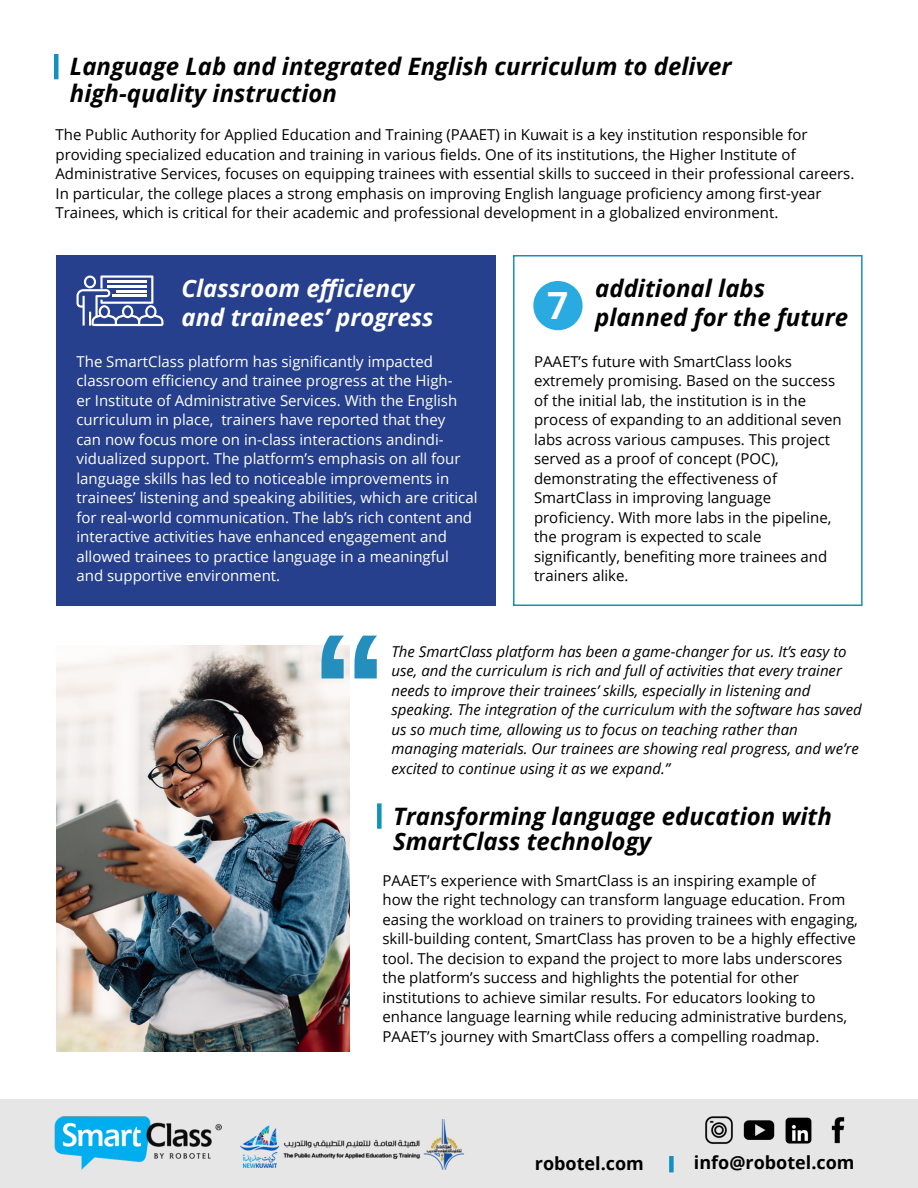
<style>
.page{position:relative;width:918px;height:1188px;background:#fff}
.page>*{position:absolute;margin:0;border:0;box-sizing:border-box;transform-origin:0 0}
._25pt_Size_Align_Center{font:700 37.5px "Roboto";color:#fff}
.t1{font:italic 700 24px "Open Sans";color:#000}
.t2{font:italic 700 24px/28.8px "Open Sans";color:#fff}
._10pt_Size_Align_Left__Bullets{font:700 18px "Open Sans";color:#000}
._25pt_Size_Align_Left{font:15px/19.5px "Open Sans";color:#000}
._25pt_Size_Align_Left-2{font:15px/19.5px "Open Sans";color:#fff}
._25pt_Size_Align_Left-3{font:italic 15px/19.5px "Open Sans";color:#000}
</style>
<div class="page">
<hr style="left:54px;top:54px;width:4px;height:25px;background:#1390be">
<div style="left:56px;top:256px;width:440px;height:350px;background:#26408d"></div>
<div style="left:513px;top:255px;width:350px;height:351px;border:2px solid #1390be"></div>
<div style="left:377px;top:803px;width:5px;height:26px;background:#1390be"></div>
<div style="left:533px;top:281px;width:50px;height:49px;background:#29abe2;border-radius:50%"></div>
<div style="left:0;top:1099px;width:918px;height:89px;background:#e6e6e6"></div>
<div style="left:669px;top:1156px;width:5px;height:16px;background:#1390be"></div>
<img style="left:240px;top:1119px;width:225px;height:51px">
<img style="left:54px;top:1117px;width:168px;height:53px">
<img style="left:705px;top:1116px;width:28px;height:28px">
<img style="left:743px;top:1120px;width:32px;height:20px">
<img style="left:785px;top:1117px;width:27px;height:27px">
<img style="left:831px;top:1117px;width:14px;height:27px">
<img style="left:56px;top:645px;width:293px;height:407px">
<svg style="left:322px;top:636px;width:55px;height:42px"></svg>
<svg style="left:77px;top:275px;width:87px;height:51px"></svg>
<hr style="left:116px;top:290px;width:31px;height:2px;background:#fff">
<hr style="left:113px;top:295px;width:34px;height:2px;background:#fff">
<hr style="left:108px;top:285px;width:39px;height:3px;background:#fff">
<hr style="left:108px;top:281px;width:39px;height:2px;background:#fff">
<p class="t1" style="left:70px;top:50px;width:663px">Language Lab and integrated English curriculum to deliver</p>
<p class="t1" style="left:70px;top:77px;width:269px">high-quality instruction</p>
<p class="_25pt_Size_Align_Left" style="left:56px;top:125px;width:754px">The Public Authority for Applied Education and Training (PAAET) in Kuwait is a key institution responsible for</p>
<p class="_25pt_Size_Align_Left" style="left:56px;top:144px;width:742px">providing specialized education and training in various fields. One of its institutions, the Higher Institute of</p>
<p class="_25pt_Size_Align_Left" style="left:56px;top:164px;width:800px">Administrative Services, focuses on equipping trainees with essential skills to succeed in their professional careers.<br>In particular, the college places a strong emphasis on improving English language proficiency among first-year<br>Trainees, which is critical for their academic and professional development in a globalized environment.</p>
<p class="t2" style="left:182px;top:274px;width:254px">Classroom efficiency and trainees’ progress</p>
<p class="_25pt_Size_Align_Left-2" style="left:76px;top:351px;width:403px">The SmartClass platform has significantly impacted classroom efficiency and trainee progress at the High-<br>er Institute of Administrative Services. With the English curriculum in place, trainers have reported that they<br>can now focus more on in-class interactions andindi&shy;vidualized support. The platform’s emphasis on all four language skills has led to noticeable improvements in trainees’ listening and speaking abilities, which are critical for real-world communication. The lab’s rich content and interactive activities have enhanced engagement and</p>
<p class="_25pt_Size_Align_Left-2" style="left:76px;top:546px;width:374px">allowed trainees to practice language in a meaningful and supportive environment.</p>
<p class="t1" style="left:595px;top:272px;width:172px">additional labs</p>
<p class="t1" style="left:595px;top:300px;width:255px">planned for the future</p>
<p class="_25pt_Size_Align_Left" style="left:534px;top:351px;width:260px">PAAET’s future with SmartClass looks</p>
<p class="_25pt_Size_Align_Left" style="left:534px;top:371px;width:309px">extremely promising. Based on the success of the initial lab, the institution is in the process of expanding to an additional seven labs across various campuses. This project served as a proof of concept (POC),</p>
<p class="_25pt_Size_Align_Left" style="left:534px;top:468px;width:245px">demonstrating the effectiveness of</p>
<p class="_25pt_Size_Align_Left" style="left:534px;top:488px;width:239px">SmartClass in improving language</p>
<p class="_25pt_Size_Align_Left" style="left:534px;top:507px;width:299px">proficiency. With more labs in the pipeline, the program is expected to scale</p>
<p class="_25pt_Size_Align_Left" style="left:534px;top:546px;width:295px">significantly, benefiting more trainees and trainers alike.</p>
<p class="_25pt_Size_Align_Center" style="left:547px;top:279px;width:23px">7</p>
<p class="_25pt_Size_Align_Left-3" style="left:392px;top:641px;width:457px">The SmartClass platform has been a game-changer for us. It’s easy to use, and the curriculum is rich and full of activities that every trainer needs to improve their trainees’ skills, especially in listening and</p>
<p class="_25pt_Size_Align_Left-3" style="left:392px;top:700px;width:472px">speaking. The integration of the curriculum with the software has saved us so much time, allowing us to focus on teaching rather than</p>
<p class="_25pt_Size_Align_Left-3" style="left:392px;top:739px;width:469px">managing materials. Our trainees are showing real progress, and we’re excited to continue using it as we expand.”</p>
<p class="t1" style="left:393px;top:799px;width:440px">Transforming language education with</p>
<p class="t1" style="left:393px;top:825px;width:260px">SmartClass technology</p>
<p class="_25pt_Size_Align_Left" style="left:382px;top:870px;width:477px">PAAET’s experience with SmartClass is an inspiring example of<br>how the right technology can transform language education. From easing the workload on trainers to providing trainees with engaging, skill-building content, SmartClass has proven to be a highly effective tool. The decision to expand the project to more labs underscores the platform’s success and highlights the potential for other</p>
<p class="_25pt_Size_Align_Left" style="left:382px;top:987px;width:466px">institutions to achieve similar results. For educators looking to enhance language learning while reducing administrative burdens,<br>PAAET’s journey with SmartClass offers a compelling roadmap.</p>
<p class="_10pt_Size_Align_Left__Bullets" style="left:535px;top:1151px;width:110px">robotel.com</p>
<p class="_10pt_Size_Align_Left__Bullets" style="left:694px;top:1150px;width:162px">info@robotel.com</p>
</div>
